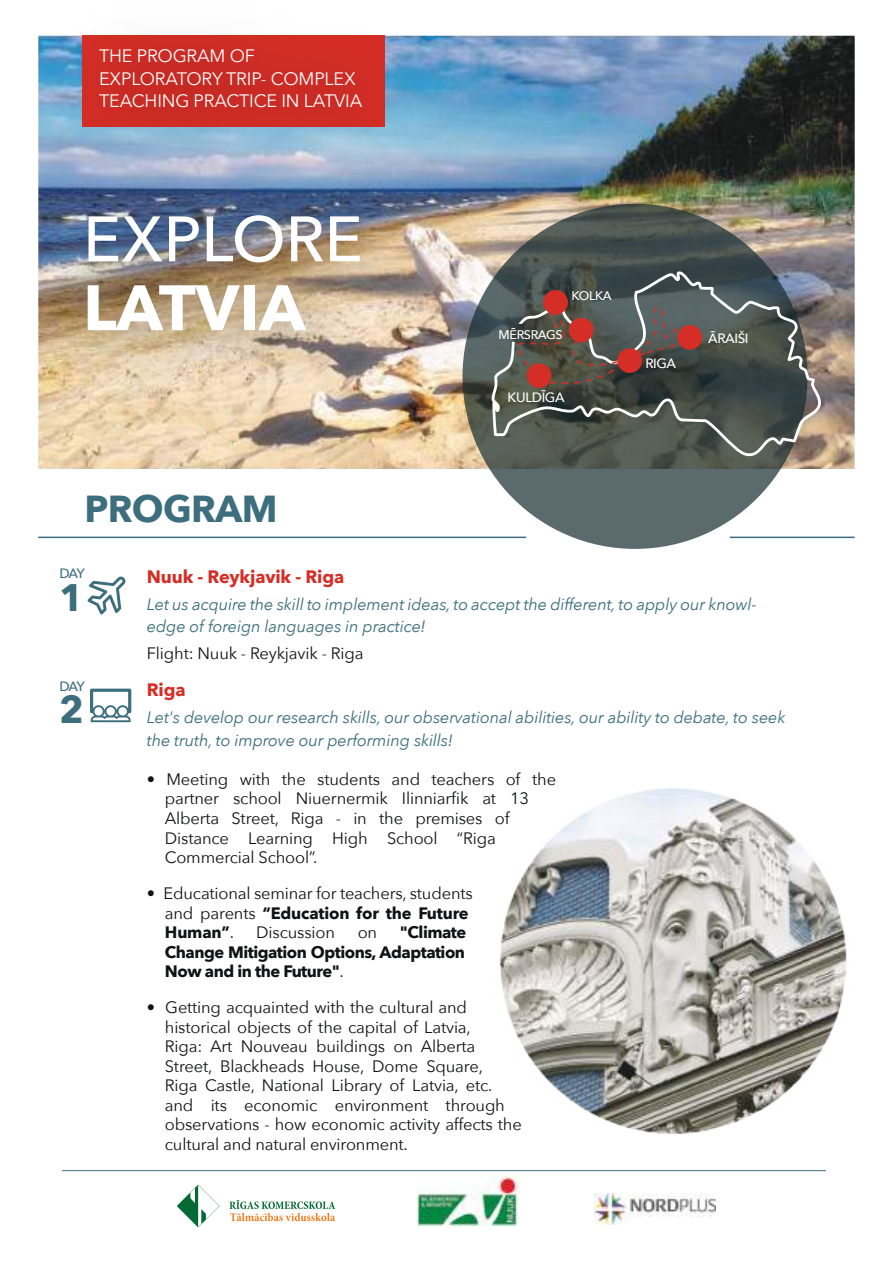
<style>
.page{position:relative;width:893px;height:1263px;background:#fff}
.page>*{position:absolute;margin:0;border:0;box-sizing:border-box;transform-origin:0 0}
.t1{font:500 63.45px "Avenir Next";color:#fff}
.t2{font:700 63.45px "Avenir Next";color:#fff}
.t3{font:700 38.25px "Avenir Next";color:#3c6e7d}
.t4{font:700 37.5px "Avenir Next";letter-spacing:-.02em;color:#3c6e7d}
.t5{font:18px/22.5px "Avenir Next";letter-spacing:-.01em;color:#feffff}
.t6{font:700 18px "Avenir Next";letter-spacing:-.01em;color:#d52e26}
.t7{font:16.5px/19.5px "Avenir Next";letter-spacing:-.01em;color:#111213}
.t8{font:italic 16.5px/22.5px "Avenir Next";letter-spacing:-.01em;color:#3c6e7d}
.t9{font:700 16.5px/19.5px "Avenir Next";letter-spacing:-.03em;color:#111213;text-align:justify}
.t10{font:500 13.5px "Avenir Next";letter-spacing:-.03em;color:#feffff}
.t11{font:500 13.5px "Avenir Next";letter-spacing:-.11em;color:#3c6e7d}
.t12{font:500 12.45px "Avenir Next";letter-spacing:-.03em;color:#feffff}
.s1{font-weight:700}
.s2{font-weight:400}
</style>
<div class="page">
<img style="left:38px;top:35px;width:817px;height:434px">
<img style="left:38px;top:207px;width:408px;height:238px">
<hr style="left:38px;top:537px;width:488px;height:1px;background:#3c6e7d">
<hr style="left:730px;top:537px;width:125px;height:1px;background:#3c6e7d">
<svg style="left:462px;top:204px;width:345px;height:345px;background:#515e5c"></svg>
<img style="left:499px;top:788px;width:348px;height:346px">
<svg style="left:87px;top:576px;width:39px;height:39px"></svg>
<svg style="left:90px;top:689px;width:41px;height:33px"></svg>
<svg style="left:491px;top:271px;width:332px;height:185px;background:#575d5a"></svg>
<div style="left:543px;top:290px;width:25px;height:25px;background:#d52e26;border-radius:50%"></div>
<svg style="left:516px;top:306px;width:173px;height:90px;background:#5f4e48"></svg>
<img style="left:38px;top:35px;width:414px;height:172px">
<hr style="left:62px;top:1170px;width:764px;height:1px;background:#3c6e7d">
<svg style="left:177px;top:1184px;width:43px;height:43px"></svg>
<svg style="left:229px;top:1200px;width:106px;height:21px"></svg>
<img style="left:595px;top:1193px;width:121px;height:32px">
<img style="left:417px;top:1177px;width:102px;height:49px">
<p class="t5" style="left:99px;top:44px;width:265px">THE PROGRAM OF<br>EXPLORATORY TRIP- COMPLEX<br>TEACHING PRACTICE IN LATVIA</p>
<h1 class="t1" style="left:83px;top:185px;width:281px">EXPLORE</h1>
<h1 class="t2" style="left:83px;top:253px;width:224px">LATVIA</h1>
<h3 class="t4" style="left:85px;top:477px;width:195px">PROGRAM</h3>
<p class="t12" style="left:571px;top:285px;width:42px">KOLKA</p>
<p class="t12" style="left:499px;top:324px;width:65px">MĒRSRAGS</p>
<p class="t10" style="left:508px;top:386px;width:59px">KULDĪGA</p>
<p class="t10" style="left:645px;top:352px;width:32px">RIGA</p>
<p class="t10" style="left:708px;top:326px;width:42px">ĀRAIŠI</p>
<p class="t11" style="left:60px;top:562px;width:27px">DAY</p>
<h2 class="t3" style="left:59px;top:565px;width:26px">1</h2>
<p class="t11" style="left:60px;top:674px;width:27px">DAY</p>
<h2 class="t3" style="left:59px;top:677px;width:26px">2</h2>
<p class="t6" style="left:147px;top:561px;width:199px">Nuuk - Reykjavik - Riga</p>
<p class="t8" style="left:147px;top:592px;width:611px">Let us acquire the skill to implement ideas, to accept the different, to apply our knowl&shy;edge of foreign languages in practice!</p>
<p class="t7" style="left:147px;top:643px;width:218px">Flight: Nuuk - Reykjavik - Riga</p>
<p class="t6" style="left:147px;top:674px;width:40px">Riga</p>
<p class="t8" style="left:147px;top:706px;width:640px">Let's develop our research skills, our observational abilities, our ability to debate, to seek the truth, to improve our performing skills!</p>
<p class="t7" style="left:165px;top:769px;width:393px;text-indent:-18px">• Meeting with the students and teachers of the partner school Niuernermik Ilinniarfik at 13<br>Alberta Street, Riga - in the premises of Distance Learning High School “Riga Commercial School”.</p>
<p class="t7" style="left:165px;top:883px;width:309px;text-indent:-18px">• Educational seminar for teachers, students and parents <span class="s1">“Education for the Future<br>Human”</span>.</p>
<p class="t9" style="left:165px;top:922px;width:303px;text-indent:235px">"Climate Change Mitigation Options, Adaptation Now and in the Future"<span class="s2">.</span></p>
<p class="t7" style="left:165px;top:997px;width:358px;text-indent:-18px">• Getting acquainted with the cultural and historical objects of the capital of Latvia,<br>Riga: Art Nouveau buildings on Alberta Street, Blackheads House, Dome Square,<br>Riga Castle, National Library of Latvia, etc. and its economic environment through observations - how economic activity affects the cultural and natural environment.</p>
<p class="t7" style="left:256px;top:922px;width:80px">Discussion</p>
<p class="t7" style="left:358px;top:922px;width:21px">on</p>
</div>
